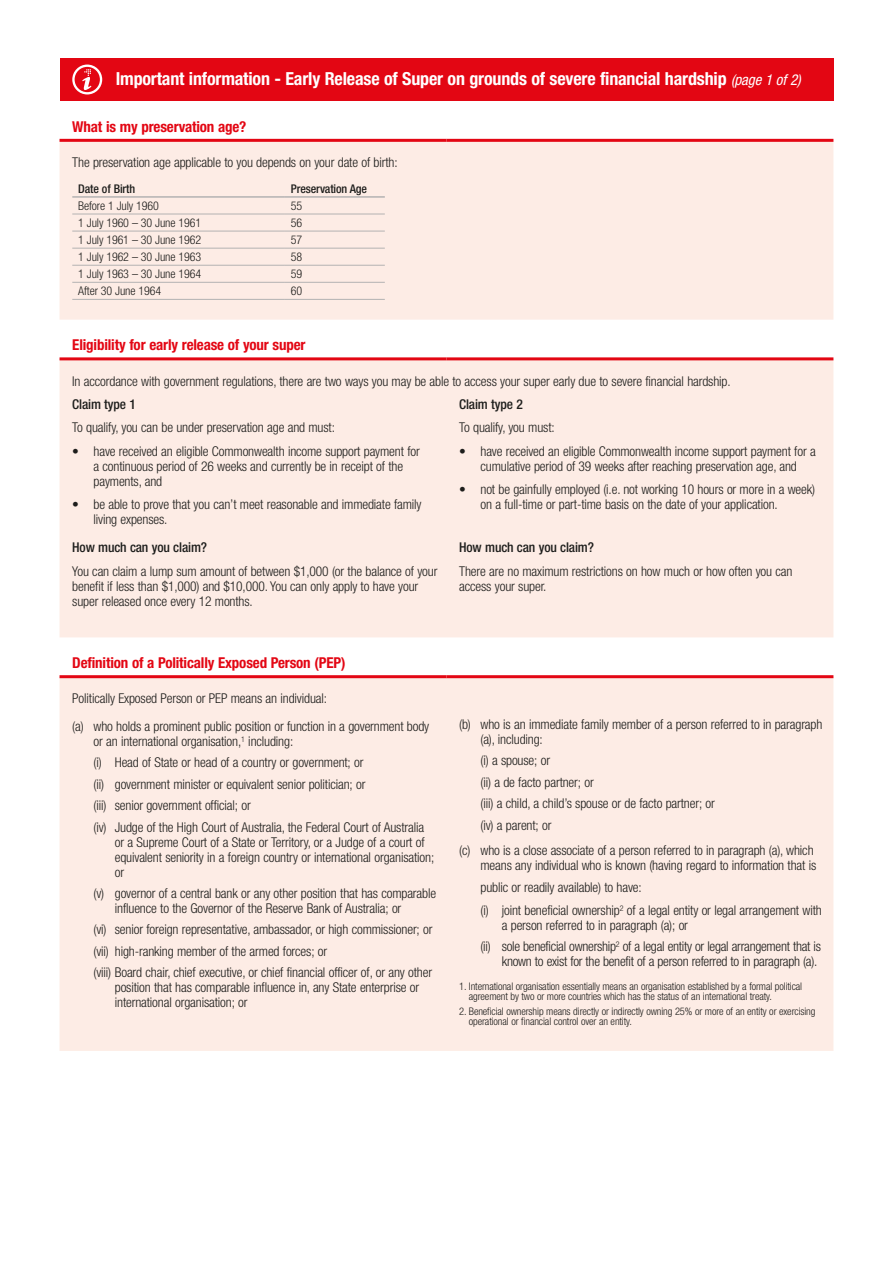
<style>
.page{position:relative;width:893px;height:1263px;background:#fff}
.page>*{position:absolute;margin:0;border:0;box-sizing:border-box;transform-origin:0 0}
.INTRO__Section_Heading{font:700 condensed 18px "Helvetica Neue LT Std";letter-spacing:-.01em;color:#fff}
.BODY__Section_Heading{font:700 condensed 15px "Helvetica Neue LT Std";letter-spacing:-.01em;color:#e30613}
.BODY__Numbered_list_tier2{font:300 condensed 13.5px/15px "Helvetica Neue LT Std";letter-spacing:-.01em;color:#1d1d1b}
.BODY__Body_text{font:300 condensed 13.5px/15px "Helvetica Neue LT Std";letter-spacing:-.01em;color:#1d1d1b}
.BODY__Numbered_list_tier1{font:300 condensed 13.5px/15px "Helvetica Neue LT Std";letter-spacing:-.01em;color:#1d1d1b}
.BODY__Sub-heading{font:500 condensed 13.5px "Helvetica Neue LT Std";letter-spacing:-.01em;color:#1d1d1b}
.BODY__Body_text-2{font:300 condensed 12px "Helvetica Neue LT Std";letter-spacing:-.01em;color:#1d1d1b}
.BODY__Body_text-3{font:500 condensed 12px "Helvetica Neue LT Std";letter-spacing:-.01em;color:#1d1d1b}
.BODY__Bullet_intro{font:500 condensed 12px "Helvetica Neue LT Std";letter-spacing:-.01em;color:#1d1d1b}
.BODY__Footnotes_Disclaimers{font:300 condensed 10.5px/10.5px "Helvetica Neue LT Std";letter-spacing:-.01em;color:#1d1d1b}
.s1{font-weight:400;font-style:italic;font-size:15px}
</style>
<div class="page">
<div style="left:60px;top:58px;width:773px;height:43px;background:#e30613"></div>
<svg style="left:60px;top:142px;width:773px;height:496px;background:#fdede6"></svg>
<div style="left:60px;top:678px;width:773px;height:373px;background:#fdece5"></div>
<hr style="left:60px;top:139px;width:386px;height:3px;background:#e30613">
<hr style="left:446px;top:139px;width:387px;height:3px;background:#e30613">
<hr style="left:60px;top:357px;width:386px;height:3px;background:#e30613">
<hr style="left:446px;top:357px;width:387px;height:3px;background:#e30613">
<hr style="left:60px;top:675px;width:386px;height:3px;background:#e30613">
<hr style="left:446px;top:675px;width:387px;height:3px;background:#e30613">
<svg style="left:72px;top:65px;width:30px;height:29px"></svg>
<hr style="left:72px;top:196px;width:213px;height:2px;background:#b3b2b2">
<hr style="left:285px;top:196px;width:100px;height:2px;background:#b3b2b2">
<hr style="left:72px;top:214px;width:213px;height:1px;background:#b3b2b2">
<hr style="left:285px;top:214px;width:100px;height:1px;background:#b3b2b2">
<hr style="left:72px;top:231px;width:213px;height:1px;background:#b3b2b2">
<hr style="left:285px;top:231px;width:100px;height:1px;background:#b3b2b2">
<hr style="left:72px;top:248px;width:213px;height:1px;background:#b3b2b2">
<hr style="left:285px;top:248px;width:100px;height:1px;background:#b3b2b2">
<hr style="left:72px;top:265px;width:213px;height:1px;background:#b3b2b2">
<hr style="left:285px;top:265px;width:100px;height:1px;background:#b3b2b2">
<hr style="left:72px;top:282px;width:213px;height:1px;background:#b3b2b2">
<hr style="left:285px;top:282px;width:100px;height:1px;background:#b3b2b2">
<hr style="left:72px;top:299px;width:213px;height:1px;background:#b3b2b2">
<hr style="left:285px;top:299px;width:100px;height:1px;background:#b3b2b2">
<p class="INTRO__Section_Heading" style="left:116px;top:68px;width:686px">Important information - Early Release of Super on grounds of severe financial hardship <span class="s1">(page 1 of 2)</span></p>
<p class="BODY__Section_Heading" style="left:72px;top:117px;width:176px">What is my preservation age?</p>
<p class="BODY__Body_text" style="left:72px;top:155px;width:327px">The preservation age applicable to you depends on your date of birth:</p>
<p class="BODY__Bullet_intro" style="left:78px;top:181px;width:58px">Date of Birth</p>
<p class="BODY__Body_text-3" style="left:291px;top:181px;width:78px">Preservation Age</p>
<p class="BODY__Body_text-2" style="left:78px;top:199px;width:82px">Before 1 July 1960</p>
<p class="BODY__Body_text-2" style="left:291px;top:199px;width:13px">55</p>
<p class="BODY__Body_text-2" style="left:78px;top:216px;width:124px">1 July 1960 – 30 June 1961</p>
<p class="BODY__Body_text-2" style="left:291px;top:216px;width:13px">56</p>
<p class="BODY__Body_text-2" style="left:78px;top:233px;width:124px">1 July 1961 – 30 June 1962</p>
<p class="BODY__Body_text-2" style="left:291px;top:233px;width:13px">57</p>
<p class="BODY__Body_text-2" style="left:78px;top:250px;width:124px">1 July 1962 – 30 June 1963</p>
<p class="BODY__Body_text-2" style="left:291px;top:250px;width:13px">58</p>
<p class="BODY__Body_text-2" style="left:78px;top:267px;width:124px">1 July 1963 – 30 June 1964</p>
<p class="BODY__Body_text-2" style="left:291px;top:267px;width:13px">59</p>
<p class="BODY__Body_text-2" style="left:78px;top:284px;width:84px">After 30 June 1964</p>
<p class="BODY__Body_text-2" style="left:291px;top:284px;width:13px">60</p>
<p class="BODY__Section_Heading" style="left:72px;top:336px;width:235px">Eligibility for early release of your super</p>
<p class="BODY__Body_text" style="left:72px;top:373px;width:660px">In accordance with government regulations, there are two ways you may be able to access your super early due to severe financial hardship.</p>
<p class="BODY__Sub-heading" style="left:72px;top:396px;width:65px">Claim type 1</p>
<p class="BODY__Body_text" style="left:72px;top:420px;width:264px">To qualify, you can be under preservation age and must:</p>
<p class="BODY__Body_text" style="left:94px;top:444px;width:328px;text-indent:-21px">• have received an eligible Commonwealth income support payment for a continuous period of 26 weeks and currently be in receipt of the payments, and</p>
<p class="BODY__Body_text" style="left:94px;top:497px;width:330px;text-indent:-21px">• be able to prove that you can’t meet reasonable and immediate family living expenses.</p>
<p class="BODY__Sub-heading" style="left:72px;top:539px;width:136px">How much can you claim?</p>
<p class="BODY__Body_text" style="left:72px;top:563px;width:367px">You can claim a lump sum amount of between $1,000 (or the balance of your benefit if less than $1,000) and $10,000. You can only apply to have your super released once every 12 months.</p>
<p class="BODY__Sub-heading" style="left:459px;top:396px;width:65px">Claim type 2</p>
<p class="BODY__Body_text" style="left:459px;top:420px;width:97px">To qualify, you must:</p>
<p class="BODY__Body_text" style="left:459px;top:444px;width:358px;text-align:center">• have received an eligible Commonwealth income support payment for a cumulative period of 39 weeks after reaching preservation age, and</p>
<p class="BODY__Body_text" style="left:480px;top:482px;width:336px;text-indent:-21px">• not be gainfully employed (i.e. not working 10 hours or more in a week) on a full-time or part-time basis on the date of your application.</p>
<p class="BODY__Sub-heading" style="left:459px;top:539px;width:136px">How much can you claim?</p>
<p class="BODY__Body_text" style="left:459px;top:563px;width:335px">There are no maximum restrictions on how much or how often you can access your super.</p>
<p class="BODY__Section_Heading" style="left:72px;top:654px;width:275px">Definition of a Politically Exposed Person (PEP)</p>
<p class="BODY__Body_text" style="left:72px;top:691px;width:256px">Politically Exposed Person or PEP means an individual:</p>
<p class="BODY__Numbered_list_tier1" style="left:94px;top:719px;width:337px;text-indent:-21px">(a) who holds a prominent public position or function in a government body or an international organisation,<sup>1</sup> including:</p>
<p class="BODY__Numbered_list_tier2" style="left:94px;top:755px;width:271px">(i) Head of State or head of a country or government; or</p>
<p class="BODY__Numbered_list_tier2" style="left:94px;top:776px;width:273px">(ii) government minister or equivalent senior politician; or</p>
<p class="BODY__Numbered_list_tier2" style="left:94px;top:798px;width:159px">(iii) senior government official; or</p>
<p class="BODY__Numbered_list_tier2" style="left:115px;top:819px;width:321px;text-indent:-21px">(iv) Judge of the High Court of Australia, the Federal Court of Australia or a Supreme Court of a State or Territory, or a Judge of a court of equivalent seniority in a foreign country or international organisation; or</p>
<p class="BODY__Numbered_list_tier2" style="left:115px;top:886px;width:323px;text-indent:-21px">(v) governor of a central bank or any other position that has comparable influence to the Governor of the Reserve Bank of Australia; or</p>
<p class="BODY__Numbered_list_tier2" style="left:94px;top:922px;width:340px">(vi) senior foreign representative, ambassador, or high commissioner; or</p>
<p class="BODY__Numbered_list_tier2" style="left:94px;top:943px;width:235px">(vii) high-ranking member of the armed forces; or</p>
<p class="BODY__Numbered_list_tier2" style="left:115px;top:965px;width:319px;text-indent:-21px">(viii) Board chair, chief executive, or chief financial officer of, or any other position that has comparable influence in, any State enterprise or international organisation; or</p>
<p class="BODY__Numbered_list_tier1" style="left:480px;top:717px;width:343px;text-indent:-21px">(b) who is an immediate family member of a person referred to in paragraph (a), including:</p>
<p class="BODY__Numbered_list_tier2" style="left:480px;top:753px;width:71px">(i) a spouse; or</p>
<p class="BODY__Numbered_list_tier2" style="left:480px;top:774px;width:115px">(ii) a de facto partner; or</p>
<p class="BODY__Numbered_list_tier2" style="left:480px;top:796px;width:236px">(iii) a child, a child’s spouse or de facto partner; or</p>
<p class="BODY__Numbered_list_tier2" style="left:480px;top:817px;width:72px">(iv) a parent; or</p>
<p class="BODY__Numbered_list_tier1" style="left:459px;top:843px;width:359px;text-align:right">(c) who is a close associate of a person referred to in paragraph (a), which means any individual who is known (having regard to information that is</p>
<p class="BODY__Body_text" style="left:480px;top:879px;width:163px">public or readily available) to have:</p>
<p class="BODY__Numbered_list_tier2" style="left:502px;top:903px;width:322px;text-indent:-21px">(i) joint beneficial ownership<sup>2</sup> of a legal entity or legal arrangement with a person referred to in paragraph (a); or</p>
<p class="BODY__Numbered_list_tier2" style="left:480px;top:939px;width:342px;text-align:right">(ii) sole beneficial ownership<sup>2</sup> of a legal entity or legal arrangement that is known to exist for the benefit of a person referred to in paragraph (a).</p>
<p class="BODY__Footnotes_Disclaimers" style="left:469px;top:981px;width:335px;text-indent:-10px">1. International organisation essentially means an organisation established by a formal political agreement by two or more countries which has the status of an international treaty.</p>
<p class="BODY__Footnotes_Disclaimers" style="left:469px;top:1006px;width:348px;text-indent:-10px">2. Beneficial ownership means directly or indirectly owning 25% or more of an entity or exercising operational or financial control over an entity.</p>
</div>
